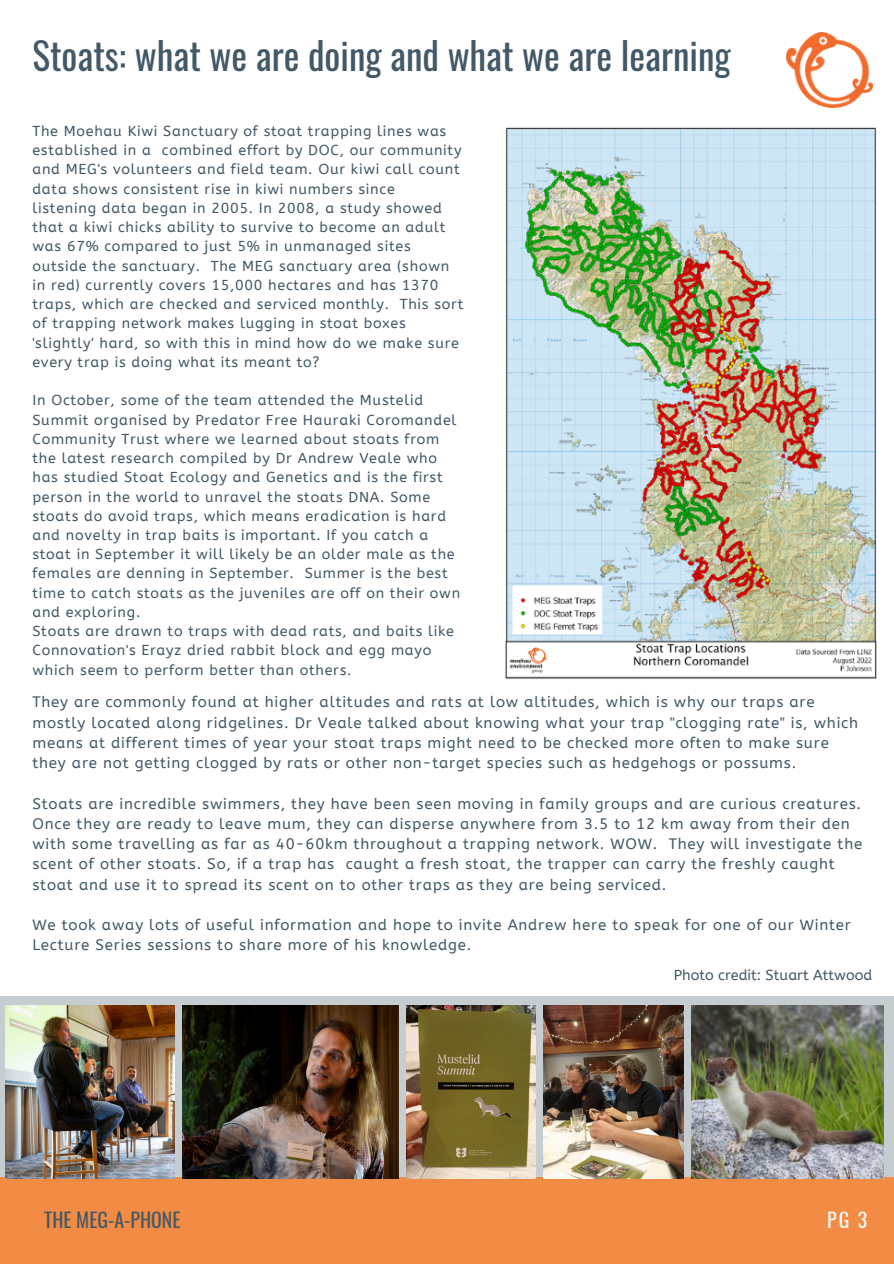
<style>
.page{position:relative;width:894px;height:1264px;background:#fff}
.page>*{position:absolute;margin:0;border:0;box-sizing:border-box;transform-origin:0 0}
.t1{font:37.35px "Oswald";color:#435967}
.t2{font:19.8px "Oswald";color:#435967}
.t3{font:19.8px "Oswald";color:#fafafa}
.t4{font:15.15px/20.2px "A Bee Zee";letter-spacing:.05em;color:#435967}
.t5{font:14.4px/19.2px "A Bee Zee";letter-spacing:.05em;color:#435967}
.t6{font:14.4px "A Bee Zee";color:#435967}
</style>
<div class="page">
<div style="left:0;top:996px;width:893px;height:181px;background:#c6cdd1"></div>
<div style="left:0;top:1177px;width:893px;height:86px;background:#f28b43"></div>
<img style="left:505px;top:127px;width:372px;height:552px">
<img style="left:786px;top:32px;width:85px;height:76px">
<img style="left:6px;top:1005px;width:168px;height:173px">
<img style="left:690px;top:1005px;width:193px;height:173px">
<img style="left:182px;top:1005px;width:216px;height:173px">
<img style="left:543px;top:1005px;width:140px;height:173px">
<img style="left:406px;top:1005px;width:129px;height:173px">
<p class="t1" style="left:32px;top:26px;width:699px">Stoats: what we are doing and what we are learning</p>
<p class="t5" style="left:32px;top:121px;width:432px">The Moehau Kiwi Sanctuary of stoat trapping lines was established in a combined effort by DOC, our community and MEG's volunteers and field team. Our kiwi call count data shows consistent rise in kiwi numbers since<br>listening data began in 2005. In 2008, a study showed that a kiwi chicks ability to survive to become an adult was 67% compared to just 5% in unmanaged sites outside the sanctuary. The MEG sanctuary area (shown in red) currently covers 15,000 hectares and has 1370 traps, which are checked and serviced monthly. This sort of trapping network makes lugging in stoat boxes 'slightly' hard, so with this in mind how do we make sure every trap is doing what its meant to?</p>
<p class="t5" style="left:32px;top:391px;width:429px">In October, some of the team attended the Mustelid Summit organised by Predator Free Hauraki Coromandel Community Trust where we learned about stoats from the latest research compiled by Dr Andrew Veale who has studied Stoat Ecology and Genetics and is the first person in the world to unravel the stoats DNA. Some stoats do avoid traps, which means eradication is hard and novelty in trap baits is important. If you catch a stoat in September it will likely be an older male as the females are denning in September. Summer is the best time to catch stoats as the juveniles are off on their own and exploring.</p>
<p class="t5" style="left:32px;top:622px;width:423px">Stoats are drawn to traps with dead rats, and baits like<br>Connovation's Erayz dried rabbit block and egg mayo which seem to perform better than others.</p>
<p class="t4" style="left:32px;top:692px;width:826px">They are commonly found at higher altitudes and rats at low altitudes, which is why our traps are mostly located along ridgelines. Dr Veale talked about knowing what your trap "clogging rate" is, which means at different times of year your stoat traps might need to be checked more often to make sure they are not getting clogged by rats or other non-target species such as hedgehogs or possums.</p>
<p class="t4" style="left:32px;top:793px;width:831px">Stoats are incredible swimmers, they have been seen moving in family groups and are curious creatures.<br>Once they are ready to leave mum, they can disperse anywhere from 3.5 to 12 km away from their den with some travelling as far as 40-60km throughout a trapping network. WOW. They will investigate the scent of other stoats. So, if a trap has caught a fresh stoat, the trapper can carry the freshly caught stoat and use it to spread its scent on to other traps as they are being serviced.</p>
<p class="t4" style="left:32px;top:915px;width:819px">We took away lots of useful information and hope to invite Andrew here to speak for one of our Winter<br>Lecture Series sessions to share more of his knowledge.</p>
<p class="t6" style="left:673px;top:966px;width:200px">Photo credit: Stuart Attwood</p>
<p class="t2" style="left:44px;top:1204px;width:138px">THE MEG-A-PHONE</p>
<p class="t3" style="left:827px;top:1203px;width:42px">PG 3</p>
</div>
